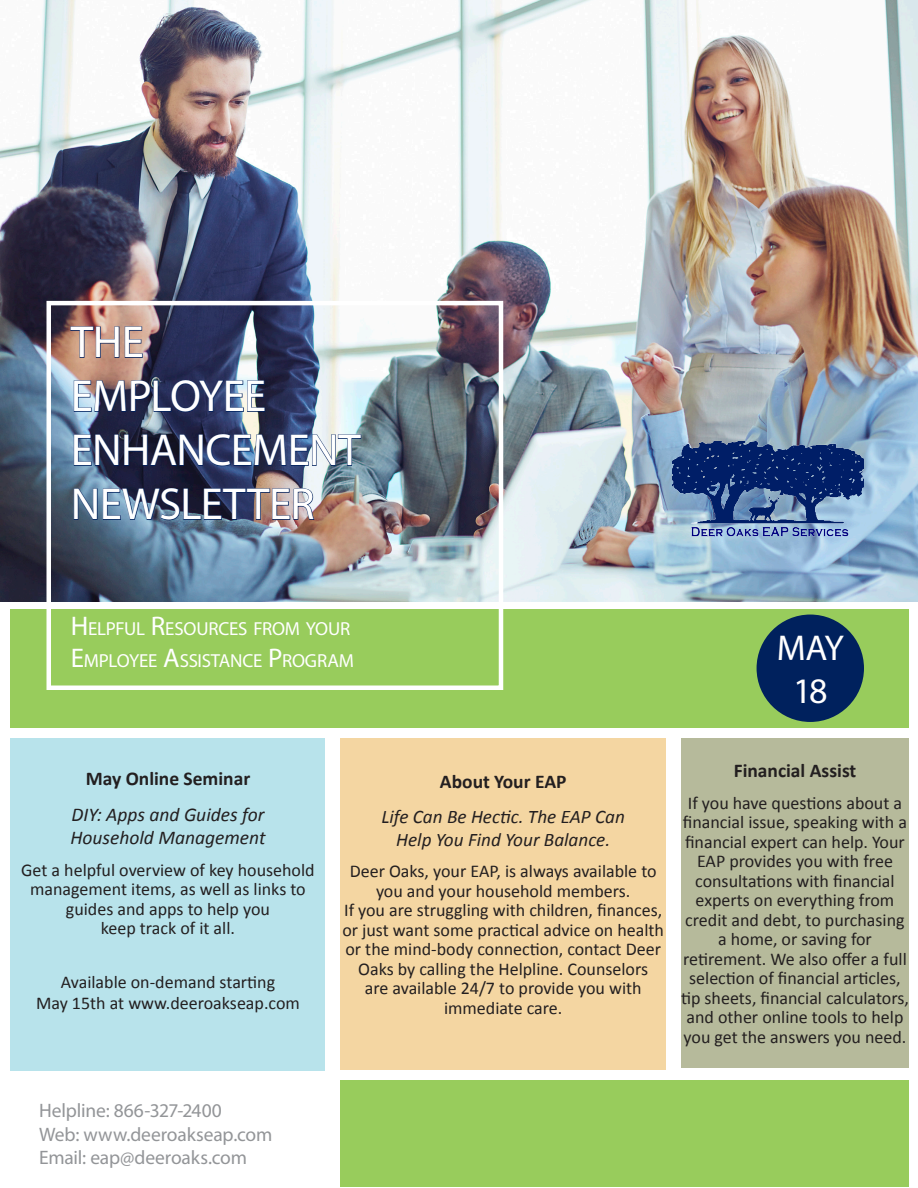
<style>
.page{position:relative;width:918px;height:1188px;background:#fff}
.page>*{position:absolute;margin:0;border:0;box-sizing:border-box;transform-origin:0 0}
.t1{font:45px "Myriad Pro";letter-spacing:-.015em;color:#fff}
.t2{font:36px "Myriad Pro";color:#fff}
.Fotolia_W{font:19.5px "Myriad Pro";letter-spacing:-.005em;color:#939598}
.t3{font:700 19.5px "Calibri";color:#231f20}
.t4{font:italic 19.5px "Calibri";color:#231f20}
.t5{font:italic 19.2px "Calibri";color:#231f20}
.t6{font:18.9px "Myriad Pro";letter-spacing:-.015em;color:#fff}
.t7{font:18px/19.5px "Calibri";color:#231f20;text-align:center}
.s1{font-size:27px}
</style>
<div class="page">
<img style="left:0;top:0;width:918px;height:602px">
<div style="left:10px;top:738px;width:316px;height:333px;background:#b8e3eb"></div>
<div style="left:10px;top:609px;width:899px;height:119px;background:#98cc5c"></div>
<img style="left:672px;top:441px;width:192px;height:108px">
<div style="left:340px;top:738px;width:326px;height:332px;background:#f4d6a2"></div>
<div style="left:681px;top:738px;width:228px;height:330px;background:#b6ba9b"></div>
<div style="left:340px;top:1081px;width:569px;height:106px;background:#98cc5c"></div>
<div style="left:757px;top:615px;width:107px;height:107px;background:#00215d;border-radius:50%"></div>
<div style="left:46px;top:301px;width:457px;height:389px;border:4px solid #fff"></div>
<svg style="left:70px;top:326px;width:73px;height:32px;background:#a6857d"></svg>
<img style="left:74px;top:380px;width:191px;height:33px">
<img style="left:74px;top:434px;width:288px;height:33px">
<img style="left:74px;top:488px;width:241px;height:33px">
<p class="t1" style="left:71px;top:314px;width:75px">THE</p>
<p class="t1" style="left:71px;top:368px;width:197px">EMPLOYEE</p>
<p class="t1" style="left:71px;top:422px;width:291px">ENHANCEMENT</p>
<p class="t1" style="left:71px;top:476px;width:245px">NEWSLETTER</p>
<p class="t6" style="left:71px;top:617px;width:279px"><span class="s1">H</span>ELPFUL <span class="s1">R</span>ESOURCES FROM YOUR</p>
<p class="t6" style="left:71px;top:649px;width:285px"><span class="s1">E</span>MPLOYEE <span class="s1">A</span>SSISTANCE <span class="s1">P</span>ROGRAM</p>
<p class="t2" style="left:777px;top:626px;width:69px">MAY</p>
<p class="t2" style="left:793px;top:669px;width:36px">18</p>
<p class="t3" style="left:86px;top:766px;width:166px">May Online Seminar</p>
<p class="t4" style="left:71px;top:801px;width:195px">DIY: Apps and Guides for</p>
<p class="t4" style="left:70px;top:824px;width:197px">Household Management</p>
<p class="t7" style="left:21px;top:860px;width:295px">Get a helpful overview of key household management items, as well as links to guides and apps to help you</p>
<p class="t7" style="left:101px;top:919px;width:136px">keep track of it all.</p>
<p class="t7" style="left:61px;top:973px;width:216px">Available on-demand starting</p>
<p class="t7" style="left:36px;top:994px;width:265px">May 15th at www.deeroakseap.com</p>
<p class="Fotolia_W" style="left:39px;top:1099px;width:184px">Helpline: 866-327-2400</p>
<p class="Fotolia_W" style="left:39px;top:1122px;width:235px">Web: www.deeroakseap.com</p>
<p class="Fotolia_W" style="left:39px;top:1145px;width:209px">Email: eap@deeroaks.com</p>
<p class="t3" style="left:440px;top:769px;width:128px">About Your EAP</p>
<p class="t5" style="left:381px;top:803px;width:245px">Life Can Be Hectic. The EAP Can</p>
<p class="t5" style="left:396px;top:826px;width:216px">Help You Find Your Balance.</p>
<p class="t7" style="left:350px;top:862px;width:309px">Deer Oaks, your EAP, is always available to you and your household members.</p>
<p class="t7" style="left:342px;top:901px;width:323px">If you are struggling with children, finances, or just want some practical advice on health or the mind-body connection, contact Deer Oaks by calling the Helpline. Counselors<br>are available 24/7 to provide you with immediate care.</p>
<p class="t3" style="left:734px;top:758px;width:124px">Financial Assist</p>
<p class="t7" style="left:681px;top:793px;width:229px">If you have questions about a financial issue, speaking with a financial expert can help. Your<br>EAP provides you with free consultations with financial experts on everything from credit and debt, to purchasing a home, or saving for retirement. We also offer a full selection of financial articles, tip sheets, financial calculators, and other online tools to help you get the answers you need.</p>
</div>
